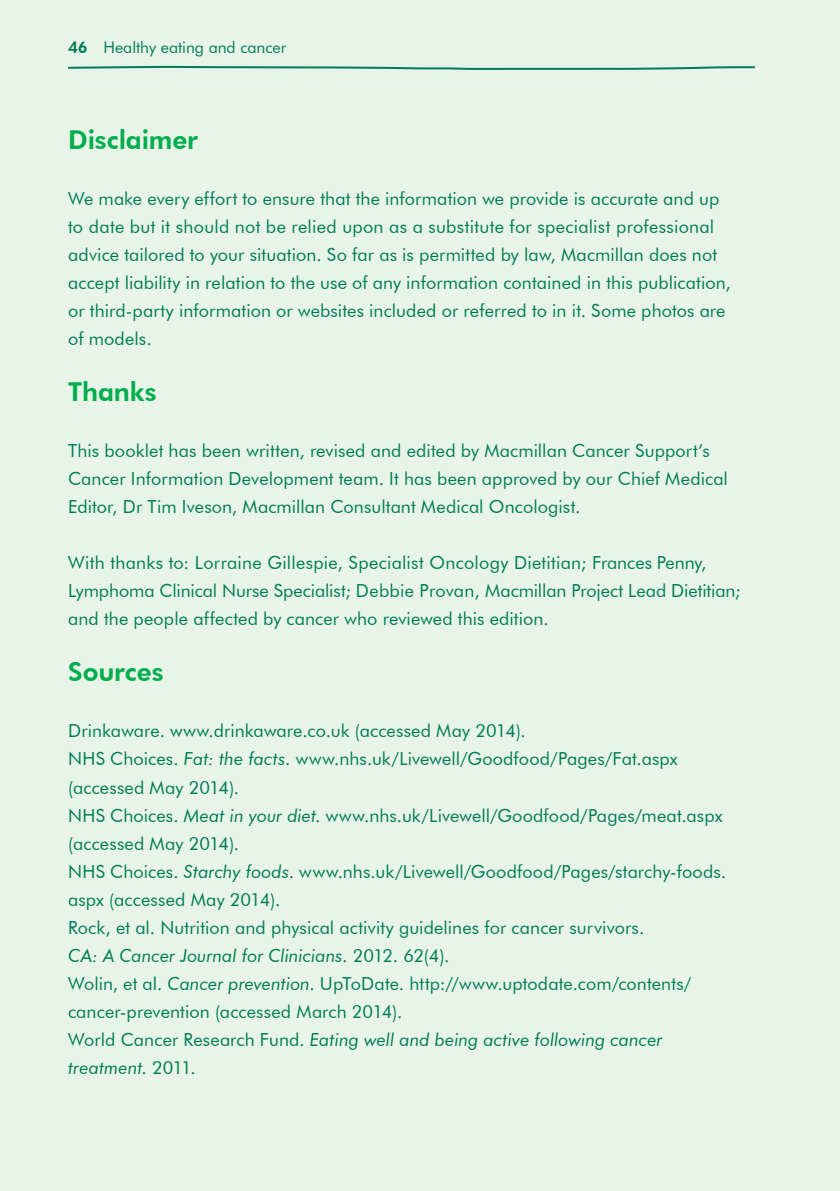
<style>
.page{position:relative;width:840px;height:1191px;background:#fff}
.page>*{position:absolute;margin:0;border:0;box-sizing:border-box;transform-origin:0 0}
.t1{font:800 26px "Futura BT";letter-spacing:-.005em;color:#00ae4d}
.t2{font:18px/28px "Futura BT";letter-spacing:.005em;color:#007d57}
.t3{font:16px "Futura BT";letter-spacing:-.005em;color:#007d57}
.s1{font-weight:800}
.s2{font-style:italic}
</style>
<div class="page">
<div style="left:0;top:0;width:839px;height:1191px;background:#e8f4e7"></div>
<svg style="left:68px;top:65px;width:687px;height:5px"></svg>
<p class="t3" style="left:68px;top:38px;width:220px"><span class="s1">46</span> Healthy eating and cancer</p>
<p class="t1" style="left:68px;top:124px;width:131px">Disclaimer</p>
<p class="t2" style="left:68px;top:185px;width:663px">We make every effort to ensure that the information we provide is accurate and up to date but it should not be relied upon as a substitute for specialist professional advice tailored to your situation. So far as is permitted by law, Macmillan does not accept liability in relation to the use of any information contained in this publication, or third-party information or websites included or referred to in it. Some photos are of models.</p>
<p class="t1" style="left:68px;top:376px;width:90px">Thanks</p>
<p class="t2" style="left:68px;top:437px;width:661px">This booklet has been written, revised and edited by Macmillan Cancer Support’s<br>Cancer Information Development team. It has been approved by our Chief Medical<br>Editor, Dr Tim Iveson, Macmillan Consultant Medical Oncologist.</p>
<p class="t2" style="left:68px;top:549px;width:673px">With thanks to: Lorraine Gillespie, Specialist Oncology Dietitian; Frances Penny,<br>Lymphoma Clinical Nurse Specialist; Debbie Provan, Macmillan Project Lead Dietitian; and the people affected by cancer who reviewed this edition.</p>
<p class="t1" style="left:68px;top:656px;width:97px">Sources</p>
<p class="t2" style="left:68px;top:717px;width:659px">Drinkaware. www.drinkaware.co.uk (accessed May 2014).<br>NHS Choices. <span class="s2">Fat: the facts</span>. www.nhs.uk/Livewell/Goodfood/Pages/Fat.aspx (accessed May 2014).<br>NHS Choices. <span class="s2">Meat in your diet</span>. www.nhs.uk/Livewell/Goodfood/Pages/meat.aspx (accessed May 2014).<br>NHS Choices. <span class="s2">Starchy foods</span>. www.nhs.uk/Livewell/Goodfood/Pages/starchy-foods. aspx (accessed May 2014).<br>Rock, et al. Nutrition and physical activity guidelines for cancer survivors.<br><span class="s2">CA: A Cancer Journal for Clinicians</span>. 2012. 62(4).<br>Wolin, et al. <span class="s2">Cancer prevention</span>. UpToDate. http://www.uptodate.com/contents/ cancer-prevention (accessed March 2014).<br>World Cancer Research Fund. <span class="s2">Eating well and being active following cancer treatment</span>. 2011.</p>
</div>
